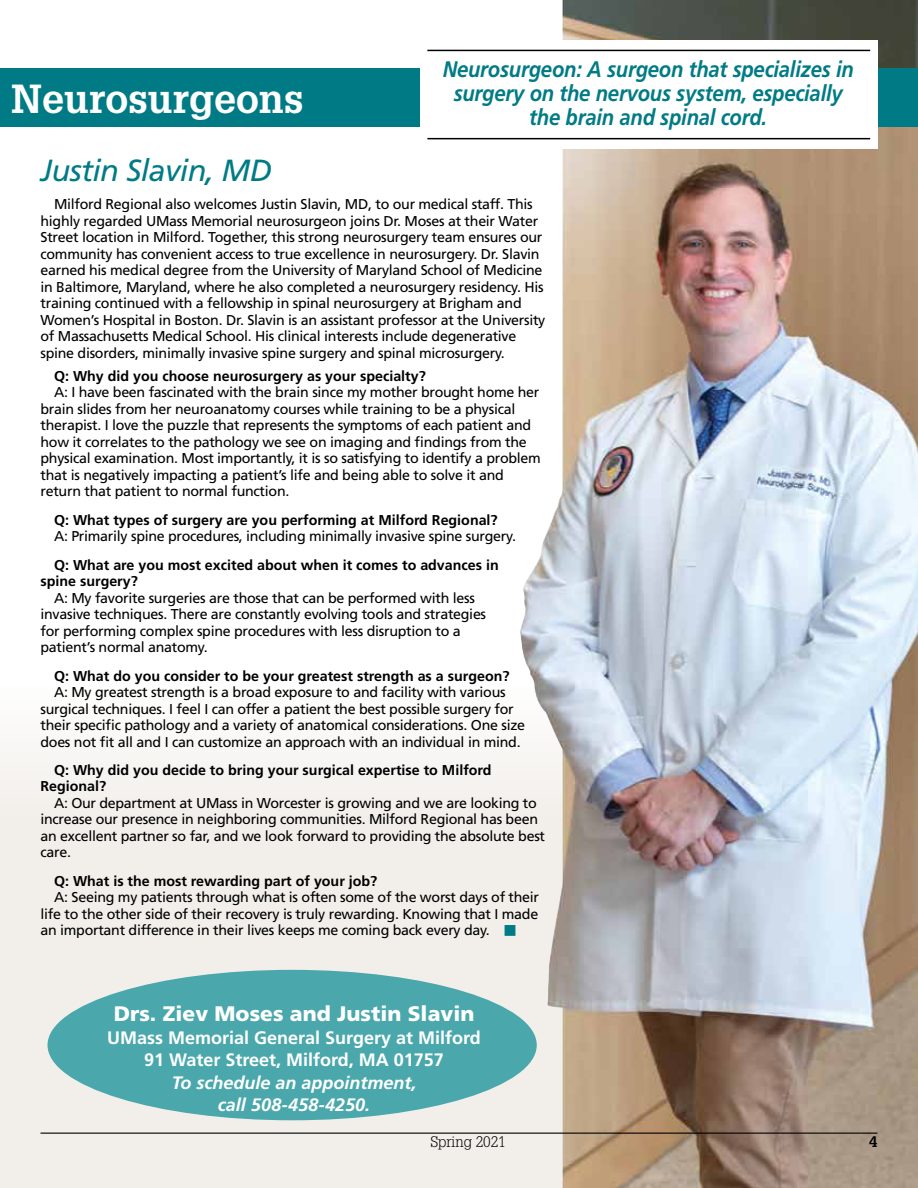
<style>
.page{position:relative;width:918px;height:1188px;background:#fff}
.page>*{position:absolute;margin:0;border:0;box-sizing:border-box;transform-origin:0 0}
.t1{font:700 39.6px "Glypha";color:#fff}
.t2{font:italic 30.6px "Frutiger LT Std";letter-spacing:-.02em;color:#007b85}
.t3{font:italic 700 22.5px/24px "Frutiger LT Std";letter-spacing:-.01em;color:#007b85;text-align:center;scale:.9 1}
.t4{font:900 21px "Frutiger LT Std";color:#fff}
.t5{font:700 18px/22.5px "Frutiger LT Std";color:#fff;text-align:center}
.t6{font:italic 700 18px/22.5px "Frutiger LT Std";color:#fff;text-align:center}
.t7{font:300 15px "Glypha";color:#000}
.t8{font:700 15px "Glypha";color:#000}
.t9{font:14.25px/16.5px "Frutiger LT Std";letter-spacing:-.02em;color:#000}
.t10{font:700 14.25px/16.5px "Frutiger LT Std";color:#000}
.s1{font-family:"Universal Newswith Comm Pi";font-size:13.5px;color:#007b85}
</style>
<div class="page">
<div style="left:0;top:683px;width:918px;height:505px;background:linear-gradient(to bottom,#f8f6f3,#eeebe6)"></div>
<img style="left:520px;top:0;width:398px;height:1188px">
<div style="left:0;top:68px;width:918px;height:58px;background:#007b85"></div>
<div style="left:420px;top:40px;width:458px;height:109px;background:#fff"></div>
<hr style="left:427px;top:50px;width:443px;height:1px;background:#000">
<hr style="left:427px;top:138px;width:443px;height:1px;background:#000">
<div style="left:48px;top:970px;width:489px;height:150px;background:#4aa8ad;border-radius:50%"></div>
<hr style="left:40px;top:1133px;width:838px;height:1px;background:#000">
<h1 class="t1" style="left:11px;top:74px;width:294px">Neurosurgeons</h1>
<h2 class="t2" style="left:40px;top:152px;width:233px">Justin Slavin, MD</h2>
<h3 class="t3" style="left:443px;top:57px;width:458px">Neurosurgeon: A surgeon that specializes in surgery on the nervous system, especially the brain and spinal cord.</h3>
<p class="t9" style="left:41px;top:196px;width:506px;text-indent:13px">Milford Regional also welcomes Justin Slavin, MD, to our medical staff. This highly regarded UMass Memorial neurosurgeon joins Dr. Moses at their Water Street location in Milford. Together, this strong neurosurgery team ensures our community has convenient access to true excellence in neurosurgery. Dr. Slavin earned his medical degree from the University of Maryland School of Medicine in Baltimore, Maryland, where he also completed a neurosurgery residency. His training continued with a fellowship in spinal neurosurgery at Brigham and Women’s Hospital in Boston. Dr. Slavin is an assistant professor at the University of Massachusetts Medical School. His clinical interests include degenerative spine disorders, minimally invasive spine surgery and spinal microsurgery.</p>
<p class="t10" style="left:54px;top:368px;width:373px">Q: Why did you choose neurosurgery as your specialty?</p>
<p class="t9" style="left:41px;top:384px;width:502px;text-indent:13px">A: I have been fascinated with the brain since my mother brought home her brain slides from her neuroanatomy courses while training to be a physical therapist. I love the puzzle that represents the symptoms of each patient and how it correlates to the pathology we see on imaging and findings from the physical examination. Most importantly, it is so satisfying to identify a problem that is negatively impacting a patient’s life and being able to solve it and return that patient to normal function.</p>
<p class="t10" style="left:54px;top:512px;width:445px">Q: What types of surgery are you performing at Milford Regional?</p>
<p class="t9" style="left:54px;top:528px;width:463px">A: Primarily spine procedures, including minimally invasive spine surgery.</p>
<p class="t10" style="left:41px;top:557px;width:460px;text-indent:13px">Q: What are you most excited about when it comes to advances in spine surgery?</p>
<p class="t9" style="left:41px;top:590px;width:447px;text-indent:13px">A: My favorite surgeries are those that can be performed with less invasive techniques. There are constantly evolving tools and strategies for performing complex spine procedures with less disruption to a patient’s normal anatomy.</p>
<p class="t10" style="left:54px;top:667px;width:457px">Q: What do you consider to be your greatest strength as a surgeon?</p>
<p class="t9" style="left:41px;top:684px;width:486px;text-indent:13px">A: My greatest strength is a broad exposure to and facility with various surgical techniques. I feel I can offer a patient the best possible surgery for their specific pathology and a variety of anatomical considerations. One size does not fit all and I can customize an approach with an individual in mind.</p>
<p class="t10" style="left:41px;top:762px;width:453px;text-indent:13px">Q: Why did you decide to bring your surgical expertise to Milford<br>Regional?</p>
<p class="t9" style="left:41px;top:795px;width:506px;text-indent:13px">A: Our department at UMass in Worcester is growing and we are looking to increase our presence in neighboring communities. Milford Regional has been an excellent partner so far, and we look forward to providing the absolute best care.</p>
<p class="t10" style="left:54px;top:873px;width:325px">Q: What is the most rewarding part of your job?</p>
<p class="t9" style="left:41px;top:889px;width:500px;text-align:justify;text-indent:13px">A: Seeing my patients through what is often some of the worst days of their life to the other side of their recovery is truly rewarding. Knowing that I made an important difference in their lives keeps me coming back every day. <span class="s1">m</span></p>
<h3 class="t4" style="left:114px;top:1001px;width:362px">Drs. Ziev Moses and Justin Slavin</h3>
<p class="t5" style="left:107px;top:1026px;width:375px">UMass Memorial General Surgery at Milford<br>91 Water Street, Milford, MA 01757</p>
<p class="t6" style="left:172px;top:1071px;width:246px">To schedule an appointment, call 508-458-4250.</p>
<p class="t7" style="left:430px;top:1134px;width:77px">Spring 2021</p>
<p class="t8" style="left:869px;top:1133px;width:10px">4</p>
</div>
